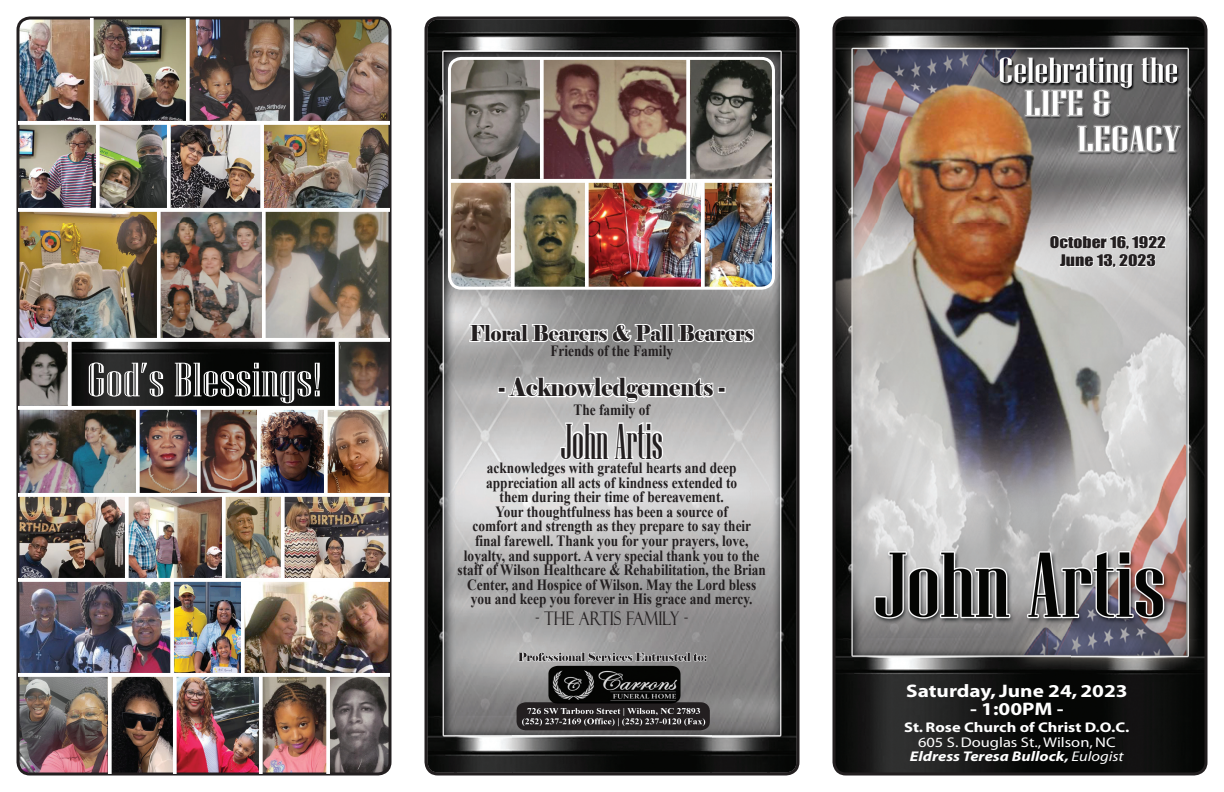
<style>
.page{position:relative;width:1224px;height:792px;background:#fff}
.page>*{position:absolute;margin:0;border:0;box-sizing:border-box;transform-origin:0 0}
.t1{font:50px "Niagara Solid";color:#231f20;scale:.86 1}
.t2{font:48px "Niagara Engraved";color:#fff;scale:1.29 1}
.t3{font:25px "Elephant";color:#231f20;scale:.86 1}
.t4{font:21.9px "Elephant";color:#231f20;scale:.86 1}
.t5{font:18.7px "Felix Titling";color:#231f20;scale:.86 1}
.t6{font:700 18.2px "Myriad";color:#fff;scale:1.17 1}
.t7{font:700 15.6px/14.6px "Times New Roman";color:#231f20;text-align:center;scale:.86 1}
.t8{font:14.7px/18.6px "Impact";color:#231f20;text-align:center;scale:1.19 1}
.t9{font:14.1px/14.3px "Myriad";color:#fff;text-align:center;scale:1.17 1}
.t10{font:700 14.1px "Myriad";color:#fff;scale:1.17 1}
.s1{font-weight:700;font-style:italic}
.s2{font-style:italic}
</style>
<div class="page">
<img style="left:836px;top:20px;width:368px;height:752px">
<div style="left:832px;top:16px;width:376px;height:760px;border:3px solid #231f20;border-radius:12px"></div>
<img style="left:20px;top:20px;width:368px;height:341px">
<img style="left:20px;top:361px;width:66px;height:411px">
<img style="left:323px;top:361px;width:65px;height:411px">
<img style="left:86px;top:412px;width:237px;height:360px">
<img style="left:67px;top:338px;width:274px;height:74px;border-radius:12px">
<div style="left:16px;top:16px;width:376px;height:760px;border:3px solid #231f20;border-radius:12px"></div>
<svg style="left:424px;top:16px;width:376px;height:760px"></svg>
<svg style="left:1049px;top:234px;width:118px;height:35px"></svg>
<svg style="left:18px;top:208px;width:372px;height:4px"></svg>
<img style="left:510px;top:643px;width:204px;height:92px">
<svg style="left:90px;top:18px;width:4px;height:103px"></svg>
<svg style="left:18px;top:121px;width:372px;height:4px"></svg>
<svg style="left:186px;top:18px;width:4px;height:106px"></svg>
<svg style="left:468px;top:322px;width:288px;height:24px"></svg>
<div style="left:498px;top:387px;width:8px;height:6px;border:2px solid #fff"></div>
<div style="left:718px;top:387px;width:8px;height:6px;border:2px solid #fff"></div>
<svg style="left:507px;top:376px;width:208px;height:85px"></svg>
<svg style="left:18px;top:338px;width:372px;height:4px"></svg>
<img style="left:449px;top:58px;width:324px;height:230px">
<div style="left:448px;top:57px;width:327px;height:233px;border:3px solid #fff;border-radius:12px"></div>
<svg style="left:18px;top:493px;width:372px;height:4px"></svg>
<svg style="left:18px;top:406px;width:372px;height:4px"></svg>
<svg style="left:18px;top:578px;width:372px;height:4px"></svg>
<svg style="left:18px;top:673px;width:372px;height:4px"></svg>
<svg style="left:96px;top:122px;width:4px;height:88px"></svg>
<svg style="left:290px;top:18px;width:4px;height:106px"></svg>
<svg style="left:167px;top:123px;width:4px;height:86px"></svg>
<hr style="left:260px;top:123px;width:4px;height:86px;background:#fff">
<svg style="left:157px;top:210px;width:4px;height:129px"></svg>
<svg style="left:262px;top:209px;width:4px;height:130px"></svg>
<svg style="left:136px;top:408px;width:4px;height:87px"></svg>
<svg style="left:197px;top:408px;width:4px;height:86px"></svg>
<svg style="left:257px;top:408px;width:4px;height:87px"></svg>
<svg style="left:324px;top:408px;width:4px;height:87px"></svg>
<svg style="left:125px;top:495px;width:4px;height:85px"></svg>
<svg style="left:222px;top:495px;width:4px;height:85px"></svg>
<svg style="left:281px;top:495px;width:4px;height:84px"></svg>
<svg style="left:241px;top:580px;width:4px;height:94px"></svg>
<svg style="left:170px;top:580px;width:4px;height:95px"></svg>
<svg style="left:108px;top:674px;width:4px;height:100px"></svg>
<svg style="left:173px;top:674px;width:4px;height:100px"></svg>
<svg style="left:259px;top:674px;width:4px;height:100px"></svg>
<svg style="left:326px;top:674px;width:4px;height:100px"></svg>
<svg style="left:68px;top:340px;width:4px;height:68px"></svg>
<svg style="left:335px;top:340px;width:4px;height:68px"></svg>
<svg style="left:540px;top:58px;width:4px;height:121px"></svg>
<svg style="left:511px;top:183px;width:4px;height:105px"></svg>
<svg style="left:585px;top:183px;width:4px;height:104px"></svg>
<svg style="left:701px;top:183px;width:4px;height:105px"></svg>
<svg style="left:686px;top:58px;width:4px;height:121px"></svg>
<svg style="left:450px;top:179px;width:323px;height:4px"></svg>
<h2 class="t2" style="left:87px;top:354px;width:184px">God’s Blessings!</h2>
<h3 class="t4" style="left:470px;top:319px;width:332px">Floral Bearers &amp; Pall Bearers</h3>
<p class="t7" style="left:550px;top:343px;width:144px">Friends of the Family</p>
<h3 class="t3" style="left:499px;top:372px;width:264px">- Acknowledgements -</h3>
<p class="t7" style="left:574px;top:402px;width:90px">The family of</p>
<h1 class="t1" style="left:560px;top:415px;width:121px">John Artis</h1>
<p class="t7" style="left:457px;top:460px;width:360px">acknowledges with grateful hearts and deep appreciation all acts of kindness extended to<br>them during their time of bereavement.<br>Your thoughtfulness has been a source of<br>comfort and strength as they prepare to say their final farewell. Thank you for your prayers, love, loyalty, and support. A very special thank you to the staff of Wilson Healthcare &amp; Rehabilitation, the Brian Center, and Hospice of Wilson. May the Lord bless you and keep you forever in His grace and mercy.</p>
<p class="t5" style="left:535px;top:608px;width:179px">- THE ARTIS FAMILY -</p>
<p class="t8" style="left:1050px;top:232px;width:99px">October 16, 1922<br>June 13, 2023</p>
<p class="t6" style="left:906px;top:681px;width:191px">Saturday, June 24, 2023</p>
<p class="t6" style="left:970px;top:699px;width:82px">- 1:00PM -</p>
<p class="t10" style="left:904px;top:720px;width:194px">St. Rose Church of Christ D.O.C.</p>
<p class="t9" style="left:910px;top:735px;width:184px">605 S. Douglas St., Wilson, NC<br><span class="s1">Eldress Teresa Bullock,</span> <span class="s2">Eulogist</span></p>
</div>
